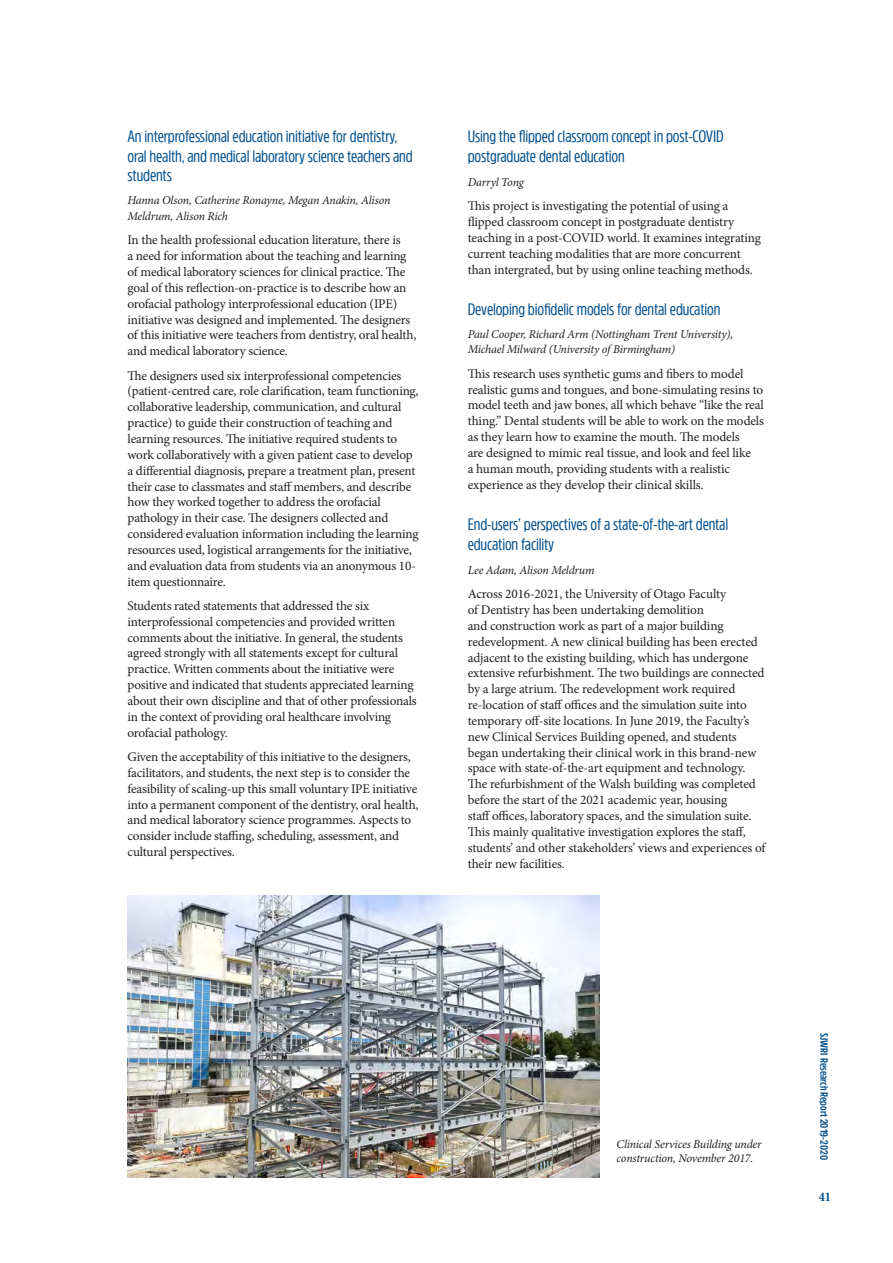
<style>
.page{position:relative;width:893px;height:1263px;background:#fff}
.page>*{position:absolute;margin:0;border:0;box-sizing:border-box;transform-origin:0 0}
.t1{font:16.5px/19.8px "Amsi Pro Cond";letter-spacing:-.01em;color:#034f8b}
.t2{font:13.2px/15.9px "Minion Pro";letter-spacing:-.015em;color:#231f20}
.t3{font:700 condensed 13.2px "Minion Pro";color:#034f8b}
.t4{font:italic 12px/15.9px "Minion Pro";letter-spacing:-.02em;color:#231f20}
.t5{font:700 10.5px "Amsi Pro Cond";color:#034f8b}
</style>
<div class="page">
<img style="left:128px;top:895px;width:472px;height:283px">
<p class="t1" style="left:128px;top:126px;width:287px">An interprofessional education initiative for dentistry, oral health, and medical laboratory science teachers and students</p>
<p class="t4" style="left:128px;top:192px;width:264px">Hanna Olson, Catherine Ronayne, Megan Anakin, Alison<br>Meldrum, Alison Rich</p>
<p class="t2" style="left:128px;top:232px;width:290px">In the health professional education literature, there is<br>a need for information about the teaching and learning of medical laboratory sciences for clinical practice. The goal of this reflection-on-practice is to describe how an orofacial pathology interprofessional education (IPE) initiative was designed and implemented. The designers of this initiative were teachers from dentistry, oral health, and medical laboratory science.</p>
<p class="t2" style="left:128px;top:368px;width:293px">The designers used six interprofessional competencies (patient-centred care, role clarification, team functioning, collaborative leadership, communication, and cultural practice) to guide their construction of teaching and learning resources. The initiative required students to work collaboratively with a given patient case to develop a differential diagnosis, prepare a treatment plan, present their case to classmates and staff members, and describe how they worked together to address the orofacial pathology in their case. The designers collected and considered evaluation information including the learning resources used, logistical arrangements for the initiative, and evaluation data from students via an anonymous 10- item questionnaire.</p>
<p class="t2" style="left:128px;top:598px;width:291px">Students rated statements that addressed the six interprofessional competencies and provided written comments about the initiative. In general, the students agreed strongly with all statements except for cultural practice. Written comments about the initiative were positive and indicated that students appreciated learning about their own discipline and that of other professionals in the context of providing oral healthcare involving orofacial pathology.</p>
<p class="t2" style="left:128px;top:749px;width:292px">Given the acceptability of this initiative to the designers, facilitators, and students, the next step is to consider the feasibility of scaling-up this small voluntary IPE initiative into a permanent component of the dentistry, oral health, and medical laboratory science programmes. Aspects to consider include staffing, scheduling, assessment, and cultural perspectives.</p>
<p class="t1" style="left:468px;top:126px;width:258px">Using the flipped classroom concept in post-COVID postgraduate dental education</p>
<p class="t4" style="left:468px;top:174px;width:58px">Darryl Tong</p>
<p class="t2" style="left:468px;top:198px;width:295px">This project is investigating the potential of using a flipped classroom concept in postgraduate dentistry teaching in a post-COVID world. It examines integrating current teaching modalities that are more concurrent than intergrated, but by using online teaching methods.</p>
<p class="t1" style="left:468px;top:298px;width:254px">Developing biofidelic models for dental education</p>
<p class="t4" style="left:468px;top:326px;width:267px">Paul Cooper, Richard Arm (Nottingham Trent University),<br>Michael Milward (University of Birmingham)</p>
<p class="t2" style="left:468px;top:366px;width:298px">This research uses synthetic gums and fibers to model realistic gums and tongues, and bone-simulating resins to model teeth and jaw bones, all which behave “like the real thing.” Dental students will be able to work on the models as they learn how to examine the mouth. The models<br>are designed to mimic real tissue, and look and feel like<br>a human mouth, providing students with a realistic experience as they develop their clinical skills.</p>
<p class="t1" style="left:468px;top:513px;width:262px">End-users’ perspectives of a state-of-the-art dental education facility</p>
<p class="t4" style="left:468px;top:562px;width:128px">Lee Adam, Alison Meldrum</p>
<p class="t2" style="left:468px;top:586px;width:299px">Across 2016-2021, the University of Otago Faculty<br>of Dentistry has been undertaking demolition<br>and construction work as part of a major building redevelopment. A new clinical building has been erected adjacent to the existing building, which has undergone extensive refurbishment. The two buildings are connected by a large atrium. The redevelopment work required re-location of staff offices and the simulation suite into temporary off-site locations. In June 2019, the Faculty’s new Clinical Services Building opened, and students began undertaking their clinical work in this brand-new space with state-of-the-art equipment and technology.<br>The refurbishment of the Walsh building was completed before the start of the 2021 academic year, housing<br>staff offices, laboratory spaces, and the simulation suite.<br>This mainly qualitative investigation explores the staff, students’ and other stakeholders’ views and experiences of their new facilities.</p>
<p class="t4" style="left:617px;top:1136px;width:147px;line-height:14.4px">Clinical Services Building under construction, November 2017.</p>
<p class="t5" style="left:831px;top:1033px;width:129px;rotate:90deg">SJWRI Research Report 2019-2020</p>
<p class="t3" style="left:819px;top:1188px;width:14px">41</p>
</div>
